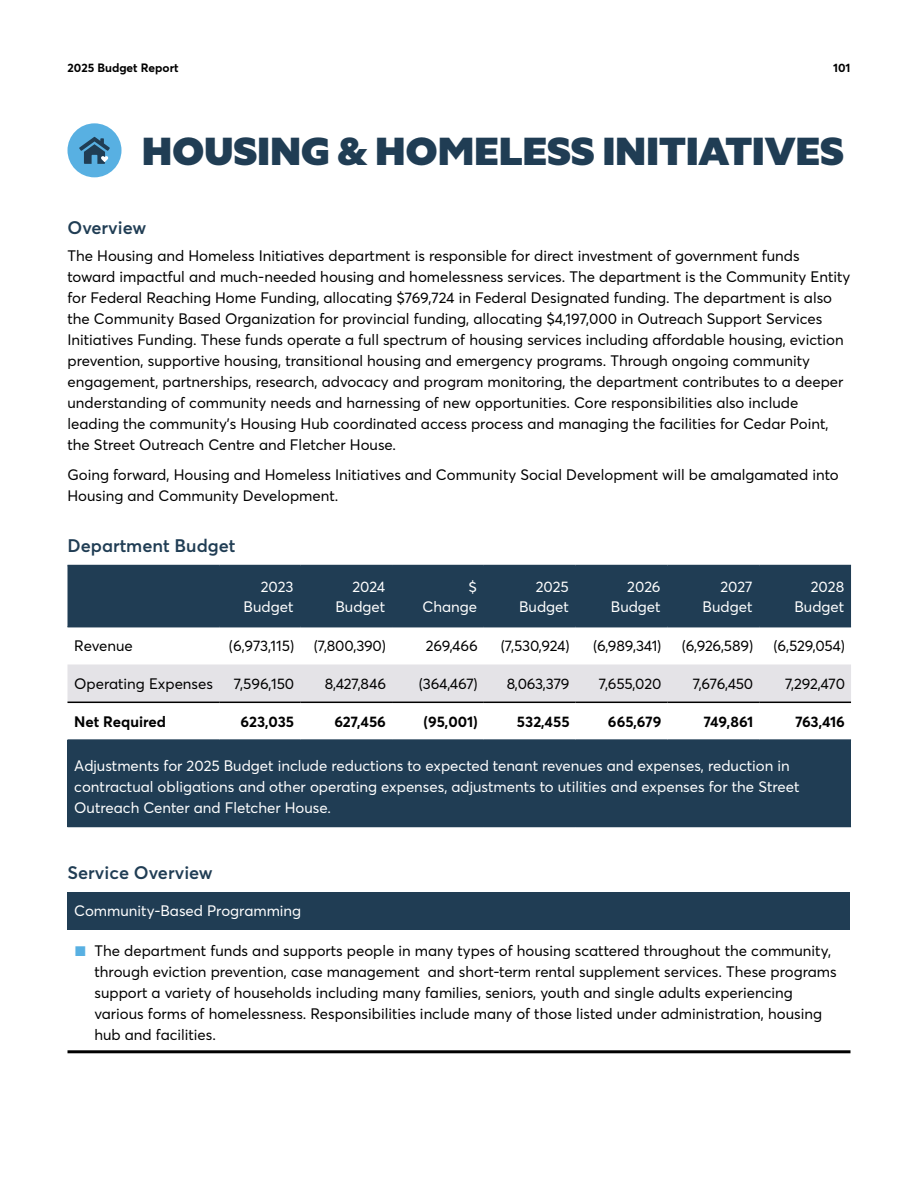
<style>
.page{position:relative;width:918px;height:1188px;background:#fff}
.page>*{position:absolute;margin:0;border:0;box-sizing:border-box;transform-origin:0 0}
.t1{font:900 39px "Specter";letter-spacing:-.005em;color:#203d54}
.t2{font:600 18px "Averta Std";color:#203d54}
.t3{font:15px/21px "Averta Std";color:#000}
.t4{font:15px/19.5px "Averta Std";color:#fff;text-align:right}
.t5{font:700 15px "Averta Std";color:#000}
.t6{font:700 12px "Averta Std";color:#000}
.s1{font-family:"Arial";font-weight:900;font-size:21px;color:#58b0e2}
</style>
<div class="page">
<div style="left:68px;top:123px;width:54px;height:54px;background:#58b0e2;border-radius:50%"></div>
<svg style="left:79px;top:137px;width:31px;height:27px"></svg>
<div style="left:68px;top:566px;width:783px;height:60px;background:#203d54"></div>
<div style="left:68px;top:664px;width:783px;height:38px;background:#e4e3e7"></div>
<div style="left:68px;top:740px;width:783px;height:86px;background:#203d54"></div>
<hr style="left:68px;top:565px;width:151px;height:1px;background:#203d54">
<hr style="left:218px;top:566px;width:2px;height:60px;background:#203d54">
<hr style="left:219px;top:565px;width:81px;height:1px;background:#203d54">
<hr style="left:299px;top:566px;width:2px;height:60px;background:#203d54">
<hr style="left:300px;top:565px;width:92px;height:1px;background:#203d54">
<hr style="left:392px;top:565px;width:92px;height:1px;background:#203d54">
<hr style="left:484px;top:565px;width:92px;height:1px;background:#203d54">
<hr style="left:576px;top:565px;width:91px;height:1px;background:#203d54">
<hr style="left:667px;top:565px;width:92px;height:1px;background:#203d54">
<hr style="left:759px;top:565px;width:92px;height:1px;background:#203d54">
<hr style="left:68px;top:626px;width:151px;height:1px;background:#203d54">
<hr style="left:219px;top:626px;width:81px;height:1px;background:#203d54">
<hr style="left:300px;top:626px;width:92px;height:1px;background:#203d54">
<hr style="left:392px;top:626px;width:92px;height:1px;background:#203d54">
<hr style="left:484px;top:626px;width:92px;height:1px;background:#203d54">
<hr style="left:576px;top:626px;width:91px;height:1px;background:#203d54">
<hr style="left:667px;top:626px;width:92px;height:1px;background:#203d54">
<hr style="left:759px;top:626px;width:92px;height:1px;background:#203d54">
<hr style="left:68px;top:702px;width:151px;height:1px;background:#000">
<hr style="left:68px;top:739px;width:151px;height:2px;background:#203d54">
<hr style="left:219px;top:739px;width:81px;height:2px;background:#203d54">
<hr style="left:300px;top:739px;width:92px;height:2px;background:#203d54">
<hr style="left:68px;top:826px;width:151px;height:1px;background:#203d54">
<hr style="left:219px;top:826px;width:81px;height:1px;background:#203d54">
<hr style="left:300px;top:826px;width:92px;height:1px;background:#203d54">
<hr style="left:392px;top:826px;width:92px;height:1px;background:#203d54">
<hr style="left:484px;top:826px;width:92px;height:1px;background:#203d54">
<hr style="left:576px;top:826px;width:91px;height:1px;background:#203d54">
<hr style="left:667px;top:826px;width:92px;height:1px;background:#203d54">
<hr style="left:759px;top:826px;width:92px;height:1px;background:#203d54">
<hr style="left:392px;top:739px;width:92px;height:2px;background:#203d54">
<hr style="left:484px;top:739px;width:92px;height:2px;background:#203d54">
<hr style="left:576px;top:739px;width:91px;height:2px;background:#203d54">
<hr style="left:667px;top:739px;width:92px;height:2px;background:#203d54">
<hr style="left:759px;top:739px;width:92px;height:2px;background:#203d54">
<hr style="left:219px;top:702px;width:81px;height:1px;background:#000">
<hr style="left:300px;top:702px;width:92px;height:1px;background:#000">
<hr style="left:392px;top:702px;width:92px;height:1px;background:#000">
<hr style="left:484px;top:702px;width:92px;height:1px;background:#000">
<hr style="left:576px;top:702px;width:91px;height:1px;background:#000">
<hr style="left:667px;top:702px;width:92px;height:1px;background:#000">
<hr style="left:759px;top:702px;width:92px;height:1px;background:#000">
<div style="left:68px;top:892px;width:782px;height:38px;background:#203d54"></div>
<hr style="left:68px;top:1050px;width:782px;height:3px;background:#000">
<p class="t6" style="left:68px;top:59px;width:113px">2025 Budget Report</p>
<p class="t6" style="left:833px;top:59px;width:19px">101</p>
<h1 class="t1" style="left:142px;top:125px;width:704px">HOUSING &amp; HOMELESS INITIATIVES</h1>
<p class="t2" style="left:68px;top:215px;width:80px">Overview</p>
<p class="t3" style="left:68px;top:245px;width:784px">The Housing and Homeless Initiatives department is responsible for direct investment of government funds toward impactful and much-needed housing and homelessness services. The department is the Community Entity for Federal Reaching Home Funding, allocating $769,724 in Federal Designated funding. The department is also the Community Based Organization for provincial funding, allocating $4,197,000 in Outreach Support Services Initiatives Funding. These funds operate a full spectrum of housing services including affordable housing, eviction prevention, supportive housing, transitional housing and emergency programs. Through ongoing community engagement, partnerships, research, advocacy and program monitoring, the department contributes to a deeper understanding of community needs and harnessing of new opportunities. Core responsibilities also include leading the community's Housing Hub coordinated access process and managing the facilities for Cedar Point, the Street Outreach Centre and Fletcher House.</p>
<p class="t3" style="left:68px;top:464px;width:773px">Going forward, Housing and Homeless Initiatives and Community Social Development will be amalgamated into<br>Housing and Community Development.</p>
<p class="t2" style="left:68px;top:533px;width:169px">Department Budget</p>
<p class="t4" style="left:244px;top:577px;width:51px">2023<br>Budget</p>
<p class="t4" style="left:335px;top:577px;width:51px">2024<br>Budget</p>
<p class="t4" style="left:423px;top:577px;width:56px">$<br>Change</p>
<p class="t4" style="left:519px;top:577px;width:51px">2025<br>Budget</p>
<p class="t4" style="left:611px;top:577px;width:51px">2026<br>Budget</p>
<p class="t4" style="left:703px;top:577px;width:51px">2027<br>Budget</p>
<p class="t4" style="left:794px;top:577px;width:51px">2028<br>Budget</p>
<p class="t3" style="left:74px;top:635px;width:60px">Revenue</p>
<p class="t3" style="left:229px;top:635px;width:67px">(6,973,115)</p>
<p class="t3" style="left:314px;top:635px;width:74px">(7,800,390)</p>
<p class="t3" style="left:426px;top:635px;width:53px">269,466</p>
<p class="t3" style="left:501px;top:635px;width:70px">(7,530,924)</p>
<p class="t3" style="left:593px;top:635px;width:70px">(6,989,341)</p>
<p class="t3" style="left:682px;top:635px;width:73px">(6,926,589)</p>
<p class="t3" style="left:774px;top:635px;width:73px">(6,529,054)</p>
<p class="t3" style="left:74px;top:673px;width:140px">Operating Expenses</p>
<p class="t3" style="left:234px;top:673px;width:62px">7,596,150</p>
<p class="t3" style="left:325px;top:673px;width:63px">8,427,846</p>
<p class="t3" style="left:419px;top:673px;width:60px">(364,467)</p>
<p class="t3" style="left:507px;top:673px;width:64px">8,063,379</p>
<p class="t3" style="left:599px;top:673px;width:64px">7,655,020</p>
<p class="t3" style="left:693px;top:673px;width:62px">7,676,450</p>
<p class="t3" style="left:785px;top:673px;width:61px">7,292,470</p>
<p class="t5" style="left:74px;top:711px;width:93px">Net Required</p>
<p class="t5" style="left:241px;top:711px;width:55px">623,035</p>
<p class="t5" style="left:334px;top:711px;width:53px">627,456</p>
<p class="t5" style="left:424px;top:711px;width:56px">(95,001)</p>
<p class="t5" style="left:517px;top:711px;width:54px">532,455</p>
<p class="t5" style="left:608px;top:711px;width:55px">665,679</p>
<p class="t5" style="left:704px;top:711px;width:51px">749,861</p>
<p class="t5" style="left:795px;top:711px;width:51px">763,416</p>
<p class="t4" style="left:74px;top:755px;width:727px;line-height:21px;text-align:left">Adjustments for 2025 Budget include reductions to expected tenant revenues and expenses, reduction in contractual obligations and other operating expenses, adjustments to utilities and expenses for the Street<br>Outreach Center and Fletcher House.</p>
<p class="t2" style="left:68px;top:860px;width:147px">Service Overview</p>
<p class="t4" style="left:74px;top:901px;width:229px">Community-Based Programming</p>
<p class="t3" style="left:94px;top:939px;width:744px;text-indent:-20px"><span class="s1">■</span> The department funds and supports people in many types of housing scattered throughout the community, through eviction prevention, case management and short-term rental supplement services. These programs support a variety of households including many families, seniors, youth and single adults experiencing various forms of homelessness. Responsibilities include many of those listed under administration, housing hub and facilities.</p>
</div>
